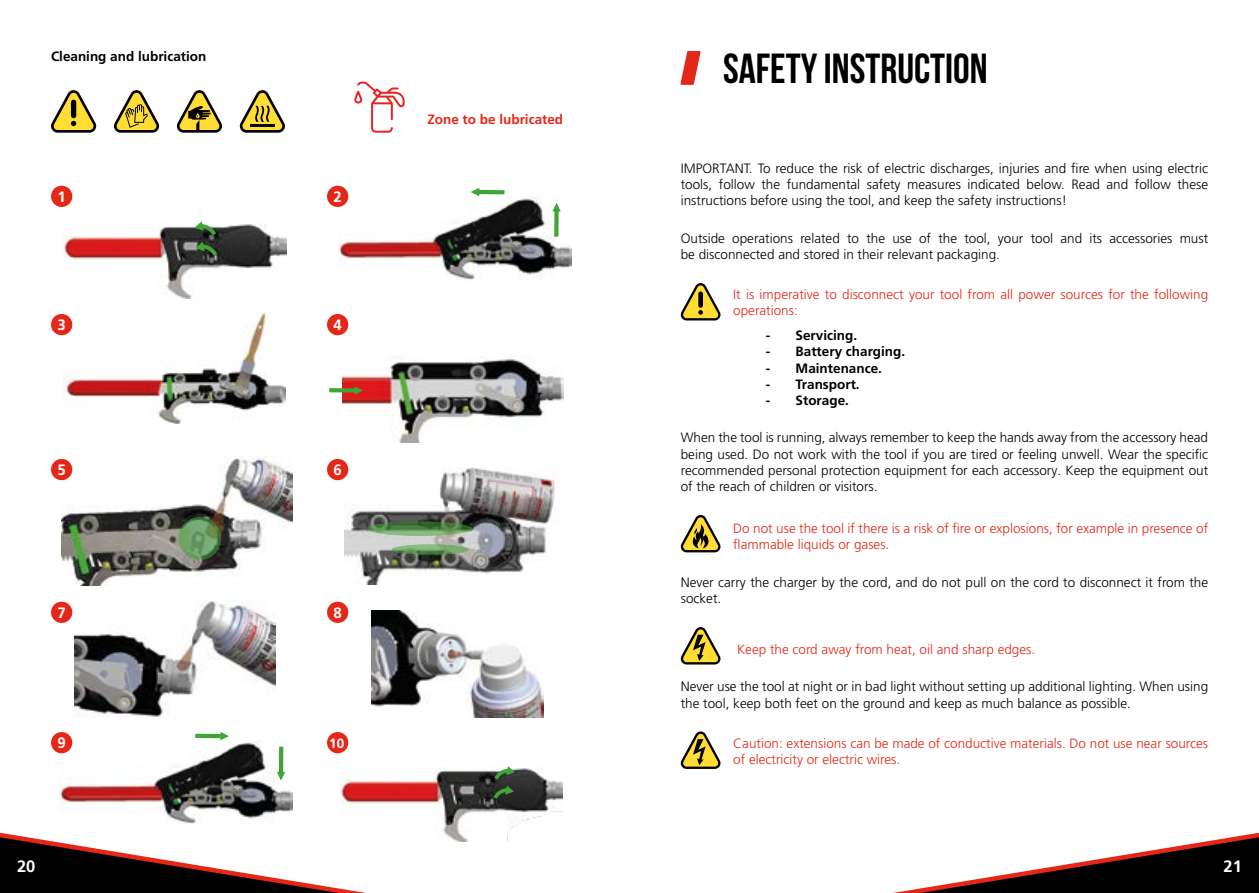
<style>
.page{position:relative;width:1259px;height:893px;background:#fff}
.page>*{position:absolute;margin:0;border:0;box-sizing:border-box;transform-origin:0 0}
.t1{font:700 42px "Bebas Neue";color:#000}
.t2{font:700 16.5px "Frutiger Pro";color:#fff}
.t3{font:700 15px "Frutiger Pro";color:#fff}
.t4{font:300 13.5px/16.2px "Frutiger Pro";color:#000}
.t5{font:300 13.5px/16.2px "Frutiger Pro";color:#e52718}
.t6{font:700 13.5px "Frutiger Pro";color:#000}
.t7{font:700 13.5px "Frutiger Pro";color:#e52718}
.t8{font:700 13.5px "Frutiger Pro";color:#fff}
</style>
<div class="page">
<svg style="left:893px;top:832px;width:366px;height:61px"></svg>
<svg style="left:0;top:832px;width:366px;height:61px"></svg>
<svg style="left:354px;top:82px;width:50px;height:51px"></svg>
<svg style="left:114px;top:90px;width:45px;height:43px"></svg>
<svg style="left:177px;top:90px;width:45px;height:43px"></svg>
<svg style="left:239px;top:90px;width:46px;height:43px"></svg>
<svg style="left:51px;top:90px;width:45px;height:43px"></svg>
<div style="left:71px;top:100px;width:5px;height:18px;background:#000;border-radius:3px"></div>
<img style="left:64px;top:223px;width:222px;height:75px">
<svg style="left:194px;top:221px;width:22px;height:14px"></svg>
<svg style="left:195px;top:242px;width:22px;height:14px"></svg>
<img style="left:338px;top:196px;width:233px;height:84px">
<svg style="left:552px;top:203px;width:9px;height:34px"></svg>
<svg style="left:471px;top:188px;width:33px;height:8px"></svg>
<div style="left:51px;top:186px;width:21px;height:21px;background:#e52718;border-radius:50%"></div>
<div style="left:327px;top:186px;width:21px;height:21px;background:#e52718;border-radius:50%"></div>
<img style="left:64px;top:313px;width:221px;height:111px">
<img style="left:343px;top:357px;width:221px;height:85px">
<svg style="left:329px;top:386px;width:34px;height:9px"></svg>
<div style="left:51px;top:314px;width:21px;height:21px;background:#e52718;border-radius:50%"></div>
<div style="left:327px;top:314px;width:21px;height:21px;background:#e52718;border-radius:50%"></div>
<img style="left:61px;top:457px;width:231px;height:129px">
<svg style="left:178px;top:517px;width:43px;height:43px"></svg>
<img style="left:344px;top:468px;width:213px;height:117px">
<svg style="left:366px;top:521px;width:107px;height:15px"></svg>
<svg style="left:392px;top:544px;width:77px;height:11px"></svg>
<div style="left:51px;top:459px;width:21px;height:21px;background:#e52718;border-radius:50%"></div>
<div style="left:327px;top:459px;width:21px;height:21px;background:#e52718;border-radius:50%"></div>
<img style="left:74px;top:600px;width:202px;height:117px">
<img style="left:372px;top:610px;width:172px;height:107px">
<div style="left:51px;top:602px;width:21px;height:21px;background:#e52718;border-radius:50%"></div>
<div style="left:327px;top:602px;width:21px;height:21px;background:#e52718;border-radius:50%"></div>
<img style="left:60px;top:740px;width:233px;height:84px">
<svg style="left:277px;top:747px;width:8px;height:33px"></svg>
<svg style="left:195px;top:732px;width:34px;height:8px"></svg>
<img style="left:340px;top:767px;width:222px;height:75px">
<svg style="left:494px;top:766px;width:21px;height:13px"></svg>
<svg style="left:493px;top:785px;width:21px;height:14px"></svg>
<div style="left:51px;top:732px;width:21px;height:21px;background:#e52718;border-radius:50%"></div>
<div style="left:327px;top:732px;width:21px;height:21px;background:#e52718;border-radius:50%"></div>
<svg style="left:680px;top:283px;width:41px;height:37px"></svg>
<div style="left:698px;top:291px;width:5px;height:17px;background:#000;border-radius:2px"></div>
<svg style="left:680px;top:515px;width:41px;height:37px"></svg>
<svg style="left:680px;top:627px;width:41px;height:37px"></svg>
<svg style="left:680px;top:731px;width:41px;height:38px"></svg>
<svg style="left:680px;top:51px;width:20px;height:34px"></svg>
<p class="t6" style="left:51px;top:49px;width:157px">Cleaning and lubrication</p>
<p class="t3" style="left:57px;top:188px;width:10px">1</p>
<p class="t3" style="left:333px;top:188px;width:10px">2</p>
<p class="t3" style="left:57px;top:316px;width:10px">3</p>
<p class="t3" style="left:333px;top:316px;width:10px">4</p>
<p class="t3" style="left:57px;top:461px;width:10px">5</p>
<p class="t3" style="left:333px;top:461px;width:10px">6</p>
<p class="t3" style="left:57px;top:604px;width:10px">7</p>
<p class="t3" style="left:333px;top:604px;width:10px">8</p>
<p class="t3" style="left:57px;top:734px;width:10px">9</p>
<p class="t8" style="left:329px;top:735px;width:17px">10</p>
<p class="t7" style="left:427px;top:111px;width:137px">Zone to be lubricated</p>
<h1 class="t1" style="left:723px;top:45px;width:266px">SAFETY INSTRUCTION</h1>
<p class="t4" style="left:681px;top:160px;width:529px;text-align:justify">IMPORTANT. To reduce the risk of electric discharges, injuries and fire when using electric tools, follow the fundamental safety measures indicated below. Read and follow these instructions before using the tool, and keep the safety instructions!</p>
<p class="t4" style="left:681px;top:230px;width:529px">Outside operations related to the use of the tool, your tool and its accessories must be disconnected and stored in their relevant packaging.</p>
<p class="t5" style="left:733px;top:286px;width:476px">It is imperative to disconnect your tool from all power sources for the following operations:</p>
<p class="t6" style="left:766px;top:327px;width:93px">- Servicing.</p>
<p class="t6" style="left:766px;top:344px;width:141px">- Battery charging.</p>
<p class="t6" style="left:766px;top:360px;width:118px">- Maintenance.</p>
<p class="t6" style="left:766px;top:376px;width:95px">- Transport.</p>
<p class="t6" style="left:766px;top:392px;width:85px">- Storage.</p>
<p class="t4" style="left:681px;top:430px;width:529px;text-align:justify">When the tool is running, always remember to keep the hands away from the accessory head being used. Do not work with the tool if you are tired or feeling unwell. Wear the specific recommended personal protection equipment for each accessory. Keep the equipment out of the reach of children or visitors.</p>
<p class="t5" style="left:733px;top:520px;width:476px">Do not use the tool if there is a risk of fire or explosions, for example in presence of flammable liquids or gases.</p>
<p class="t4" style="left:681px;top:574px;width:529px">Never carry the charger by the cord, and do not pull on the cord to disconnect it from the socket.</p>
<p class="t5" style="left:737px;top:641px;width:300px">Keep the cord away from heat, oil and sharp edges.</p>
<p class="t4" style="left:681px;top:679px;width:529px">Never use the tool at night or in bad light without setting up additional lighting. When using the tool, keep both feet on the ground and keep as much balance as possible.</p>
<p class="t5" style="left:733px;top:735px;width:476px">Caution: extensions can be made of conductive materials. Do not use near sources of electricity or electric wires.</p>
<p class="t2" style="left:17px;top:856px;width:20px">20</p>
<p class="t2" style="left:1223px;top:856px;width:20px">21</p>
</div>
